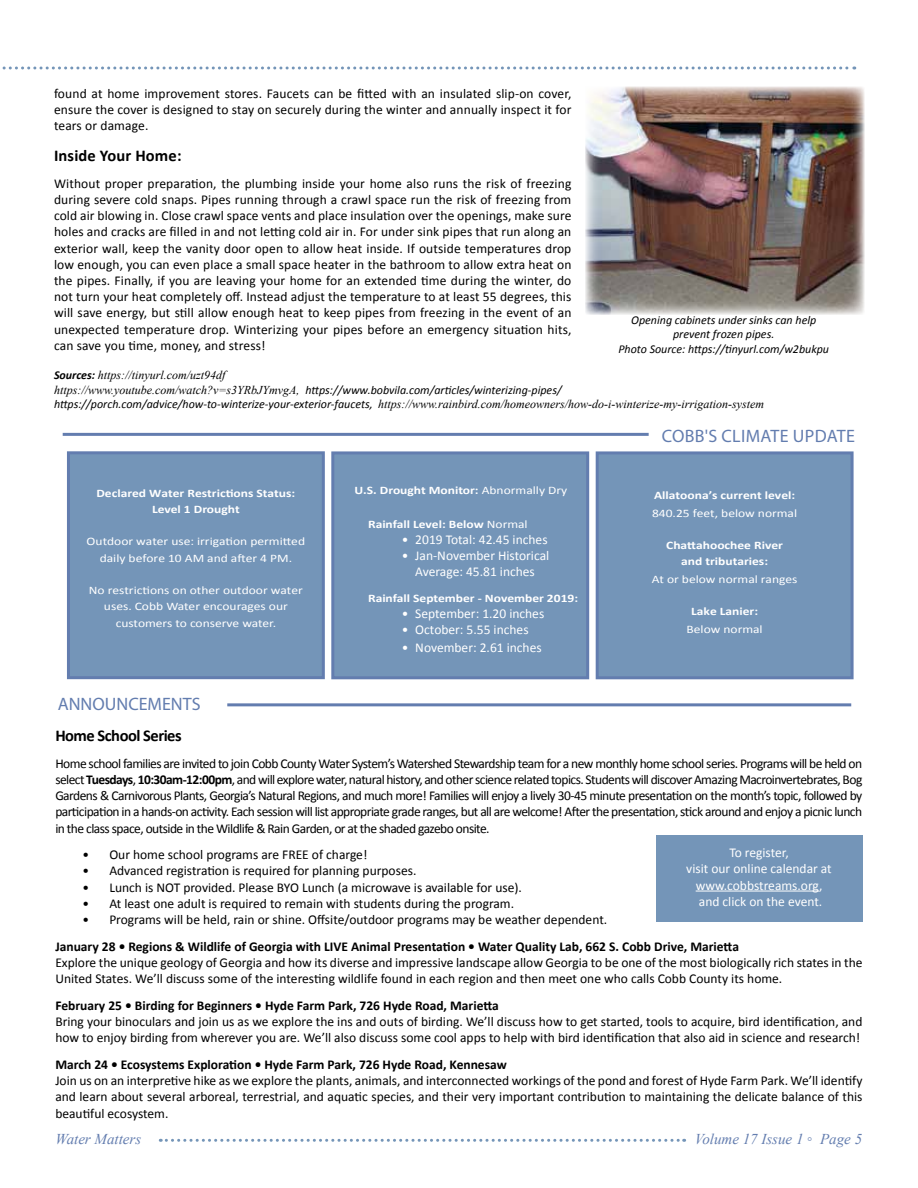
<style>
.page{position:relative;width:918px;height:1188px;background:#fff}
.page>*{position:absolute;margin:0;border:0;box-sizing:border-box;transform-origin:0 0}
.t1{font:18px "Myriad Pro";letter-spacing:.02em;color:#637daf}
.t2{font:18px "Myriad Pro";color:#637daf}
.t3{font:700 16.5px "Calibri";letter-spacing:-.03em;color:#000}
.t4{font:700 16.5px "Calibri";letter-spacing:.01em;color:#000}
.t5{font:italic 15px "Times New Roman";color:#637daf}
.t6{font:13.5px/16.2px "Calibri";color:#000;text-align:justify}
.t7{font:700 13.5px "Calibri";color:#000}
.t8{font:13.5px/16.2px "Calibri";color:#fff;text-align:center}
.t9{font:italic 12px/14.4px "Calibri";color:#000;text-align:center}
.t10{font:italic 12px "Times New Roman";color:#000}
.t11{font:700 11.55px/16.2px "Calibri";color:#fff;text-align:center;scale:1.18 1}
.t12{font:11.55px/16.4px "Calibri";color:#fff;text-align:center;scale:1.18 1}
.s1{font-family:"Calibri";font-weight:700}
.s2{font-family:"Times New Roman"}
.s3{font-family:"Calibri"}
.s4{font-weight:400}
.s5{font-weight:700}
</style>
<div class="page">
<svg style="left:2px;top:67px;width:853px;height:3px"></svg>
<svg style="left:160px;top:1139px;width:525px;height:3px"></svg>
<hr style="left:63px;top:433px;width:586px;height:3px;background:#637daf">
<div style="left:597px;top:453px;width:255px;height:225px;background:#7495b8"></div>
<div style="left:596px;top:451px;width:258px;height:228px;border:3px solid #637daf"></div>
<div style="left:68px;top:453px;width:255px;height:225px;background:#7495b8"></div>
<div style="left:67px;top:451px;width:258px;height:228px;border:3px solid #637daf"></div>
<div style="left:333px;top:453px;width:255px;height:225px;background:#7495b8"></div>
<div style="left:331px;top:451px;width:258px;height:228px;border:3px solid #637daf"></div>
<hr style="left:227px;top:703px;width:624px;height:3px;background:#637daf">
<div style="left:656px;top:836px;width:206px;height:86px;background:#7495b8"></div>
<hr style="left:696px;top:891px;width:123px;height:1px;background:#fff">
<img style="left:586px;top:87px;width:278px;height:228px">
<p class="t6" style="left:54px;top:85px;width:519px">found at home improvement stores. Faucets can be fitted with an insulated slip-on cover, ensure the cover is designed to stay on securely during the winter and annually inspect it for tears or damage.</p>
<p class="t4" style="left:54px;top:145px;width:129px">Inside Your Home:</p>
<p class="t6" style="left:54px;top:175px;width:519px">Without proper preparation, the plumbing inside your home also runs the risk of freezing during severe cold snaps. Pipes running through a crawl space run the risk of freezing from cold air blowing in. Close crawl space vents and place insulation over the openings, make sure holes and cracks are filled in and not letting cold air in. For under sink pipes that run along an exterior wall, keep the vanity door open to allow heat inside. If outside temperatures drop low enough, you can even place a small space heater in the bathroom to allow extra heat on the pipes. Finally, if you are leaving your home for an extended time during the winter, do not turn your heat completely off. Instead adjust the temperature to at least 55 degrees, this will save energy, but still allow enough heat to keep pipes from freezing in the event of an unexpected temperature drop. Winterizing your pipes before an emergency situation hits, can save you time, money, and stress!</p>
<p class="t10" style="left:54px;top:367px;width:173px"><span class="s1">Sources:</span> https://tinyurl.com/uzt94df</p>
<p class="t9" style="left:54px;top:382px;width:509px"><span class="s2">https://www.youtube.com/watch?v=s3YRbJYmvgA,</span> https://www.bobvila.com/articles/winterizing-pipes/</p>
<p class="t10" style="left:54px;top:396px;width:712px"><span class="s3">https://porch.com/advice/how-to-winterize-your-exterior-faucets,</span> https://www.rainbird.com/homeowners/how-do-i-winterize-my-irrigation-system</p>
<p class="t9" style="left:618px;top:312px;width:212px">Opening cabinets under sinks can help prevent frozen pipes.<br>Photo Source: https://tinyurl.com/w2bukpu</p>
<p class="t11" style="left:96px;top:485px;width:170px">Declared Water Restrictions Status:<br>Level 1 Drought</p>
<p class="t12" style="left:87px;top:534px;width:187px">Outdoor water use: irrigation permitted daily before 10 AM and after 4 PM.</p>
<p class="t12" style="left:89px;top:582px;width:183px">No restrictions on other outdoor water uses. Cobb Water encourages our customers to conserve water.</p>
<h1 class="t2" style="left:58px;top:693px;width:144px">ANNOUNCEMENTS</h1>
<p class="t11" style="left:355px;top:482px;width:182px">U.S. Drought Monitor: <span class="s4">Abnormally Dry</span></p>
<p class="t11" style="left:368px;top:516px;width:137px">Rainfall Level: Below <span class="s4">Normal</span></p>
<p class="t8" style="left:402px;top:531px;width:147px">• 2019 Total: 42.45 inches</p>
<p class="t8" style="left:402px;top:548px;width:149px">• Jan-November Historical<br>Average: 45.81 inches</p>
<p class="t11" style="left:368px;top:590px;width:179px">Rainfall September - November 2019:</p>
<p class="t8" style="left:402px;top:605px;width:144px">• September: 1.20 inches</p>
<p class="t8" style="left:402px;top:621px;width:128px">• October: 5.55 inches</p>
<p class="t8" style="left:402px;top:639px;width:141px">• November: 2.61 inches</p>
<h1 class="t1" style="left:662px;top:425px;width:195px">COBB'S CLIMATE UPDATE</h1>
<p class="t11" style="left:654px;top:487px;width:121px">Allatoona’s current level:</p>
<p class="t12" style="left:652px;top:505px;width:124px">840.25 feet, below normal</p>
<p class="t11" style="left:666px;top:537px;width:100px">Chattahoochee River and tributaries:</p>
<p class="t12" style="left:652px;top:571px;width:125px">At or below normal ranges</p>
<p class="t11" style="left:691px;top:603px;width:58px">Lake Lanier:</p>
<p class="t12" style="left:687px;top:621px;width:66px">Below normal</p>
<p class="t3" style="left:55px;top:725px;width:128px">Home School Series</p>
<p class="t6" style="left:55px;top:755px;width:809px">Home school families are invited to join Cobb County Water System’s Watershed Stewardship team for a new monthly home school series. Programs will be held on select <span class="s5">Tuesdays</span>, <span class="s5">10:30am-12:00pm</span>, and will explore water, natural history, and other science related topics. Students will discover Amazing Macroinvertebrates, Bog Gardens &amp; Carnivorous Plants, Georgia’s Natural Regions, and much more! Families will enjoy a lively 30-45 minute presentation on the month’s topic, followed by participation in a hands-on activity. Each session will list appropriate grade ranges, but all are welcome! After the presentation, stick around and enjoy a picnic lunch in the class space, outside in the Wildlife &amp; Rain Garden, or at the shaded gazebo onsite.</p>
<p class="t6" style="left:82px;top:847px;width:287px">• Our home school programs are FREE of charge!</p>
<p class="t6" style="left:82px;top:863px;width:336px">• Advanced registration is required for planning purposes.</p>
<p class="t6" style="left:82px;top:879px;width:441px">• Lunch is NOT provided. Please BYO Lunch (a microwave is available for use).</p>
<p class="t6" style="left:82px;top:895px;width:433px">• At least one adult is required to remain with students during the program.</p>
<p class="t6" style="left:82px;top:912px;width:526px">• Programs will be held, rain or shine. Offsite/outdoor programs may be weather dependent.</p>
<p class="t7" style="left:55px;top:938px;width:685px">January 28 • Regions &amp; Wildlife of Georgia with LIVE Animal Presentation • Water Quality Lab, 662 S. Cobb Drive, Marietta</p>
<p class="t6" style="left:55px;top:954px;width:809px">Explore the unique geology of Georgia and how its diverse and impressive landscape allow Georgia to be one of the most biologically rich states in the<br>United States. We’ll discuss some of the interesting wildlife found in each region and then meet one who calls Cobb County its home.</p>
<p class="t7" style="left:55px;top:997px;width:445px">February 25 • Birding for Beginners • Hyde Farm Park, 726 Hyde Road, Marietta</p>
<p class="t6" style="left:55px;top:1014px;width:809px">Bring your binoculars and join us as we explore the ins and outs of birding. We’ll discuss how to get started, tools to acquire, bird identification, and how to enjoy birding from wherever you are. We’ll also discuss some cool apps to help with bird identification that also aid in science and research!</p>
<p class="t7" style="left:55px;top:1056px;width:453px">March 24 • Ecosystems Exploration • Hyde Farm Park, 726 Hyde Road, Kennesaw</p>
<p class="t6" style="left:55px;top:1073px;width:809px">Join us on an interpretive hike as we explore the plants, animals, and interconnected workings of the pond and forest of Hyde Farm Park. We’ll identify and learn about several arboreal, terrestrial, and aquatic species, and their very important contribution to maintaining the delicate balance of this beautiful ecosystem.</p>
<p class="t8" style="left:686px;top:845px;width:147px">To register,<br>visit our online calendar at www.cobbstreams.org, and click on the event.</p>
<p class="t5" style="left:56px;top:1129px;width:87px">Water Matters</p>
<p class="t5" style="left:695px;top:1129px;width:169px">Volume 17 Issue 1 ◦ Page 5</p>
</div>
